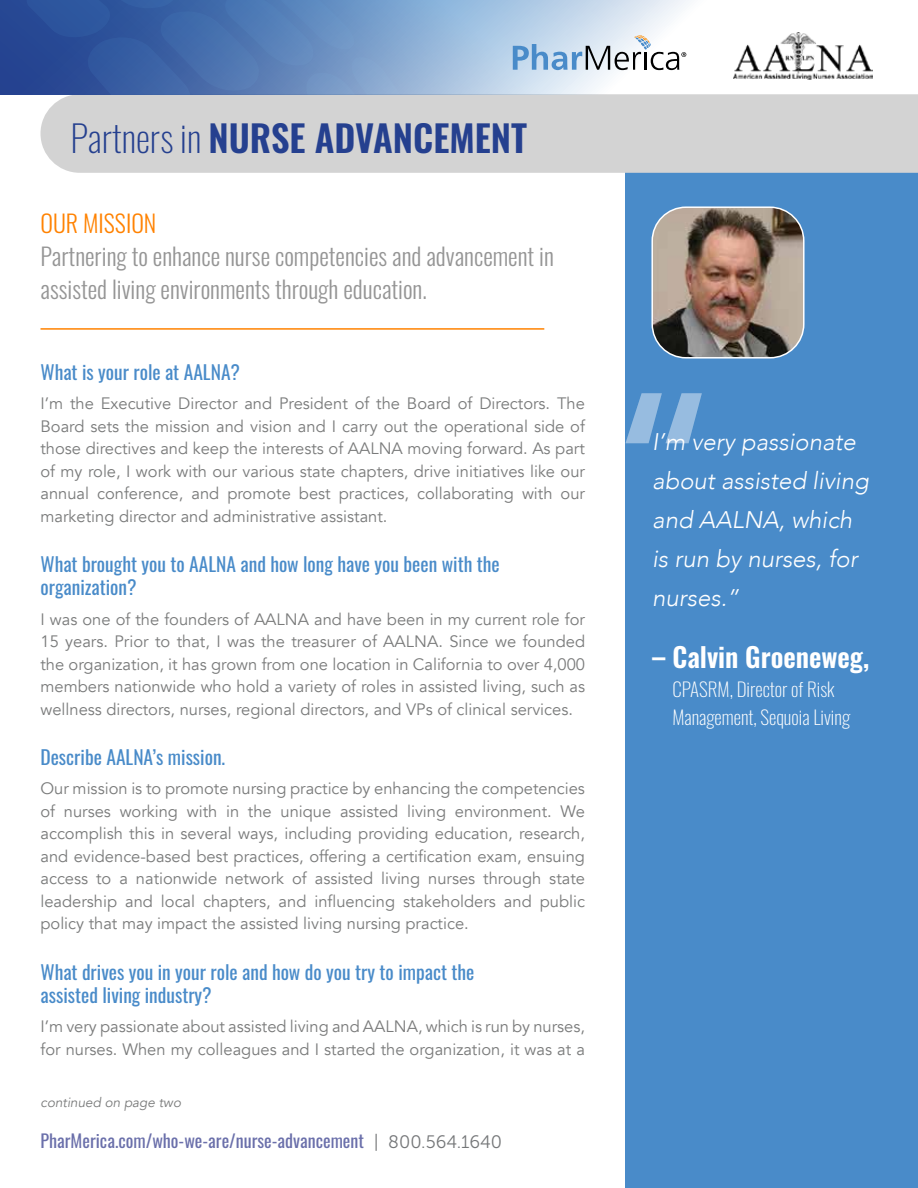
<style>
.page{position:relative;width:918px;height:1188px;background:#fff}
.page>*{position:absolute;margin:0;border:0;box-sizing:border-box;transform-origin:0 0}
.t1{font:600 36.6px "Oswald";color:#25408f}
.t2{font:600 27px "Oswald";color:#fff}
.t3{font:300 24px/33px "Oswald";color:#959595}
.t4{font:italic 300 24px/39px "Avenir";color:#fff}
.t5{font:300 24px "Oswald";color:#ff8200}
.t6{font:19.5px/23.4px "Oswald";color:#498bc9}
.t7{font:200 19.2px/28.5px "Oswald";color:#fff}
.t8{font:18px "Oswald";color:#6a6faa}
.t9{font:16.5px/22.5px "Avenir";color:#7a7b7b;text-align:justify}
.t10{font:italic 13.5px "Avenir";color:#7a7b7b}
.s1{font-weight:200}
.s2{font-family:"Museo Sans 300";color:#757779}
</style>
<div class="page">
<div style="left:626px;top:150px;width:292px;height:1038px;background:#498bc9"></div>
<div style="left:41px;top:94px;width:877px;height:79px;background:#d3d3d3"></div>
<img style="left:654px;top:209px;width:148px;height:147px">
<div style="left:651px;top:206px;width:154px;height:153px;border:2px solid #fff;border-radius:34px"></div>
<hr style="left:40px;top:328px;width:504px;height:2px;background:#ff8200">
<svg style="left:625px;top:393px;width:77px;height:50px"></svg>
<svg style="left:0;top:0;width:811px;height:94px"></svg>
<svg style="left:22px;top:0;width:395px;height:94px;background:#4e74b0"></svg>
<img style="left:733px;top:33px;width:140px;height:46px">
<svg style="left:513px;top:35px;width:173px;height:35px"></svg>
<h1 class="t1" style="left:70px;top:119px;width:458px"><span class="s1">Partners in</span> NURSE ADVANCEMENT</h1>
<h3 class="t5" style="left:40px;top:202px;width:117px">OUR MISSION</h3>
<h3 class="t3" style="left:40px;top:237px;width:515px">Partnering to enhance nurse competencies and advancement in assisted living environments through education.</h3>
<p class="t6" style="left:40px;top:358px;width:201px">What is your role at AALNA?</p>
<p class="t9" style="left:40px;top:392px;width:546px">I’m the Executive Director and President of the Board of Directors. The Board sets the mission and vision and I carry out the operational side of those directives and keep the interests of AALNA moving forward. As part of my role, I work with our various state chapters, drive initiatives like our annual conference, and promote best practices, collaborating with our marketing director and administrative assistant.</p>
<p class="t6" style="left:40px;top:550px;width:461px">What brought you to AALNA and how long have you been with the organization?</p>
<p class="t9" style="left:40px;top:608px;width:546px">I was one of the founders of AALNA and have been in my current role for 15 years. Prior to that, I was the treasurer of AALNA. Since we founded the organization, it has grown from one location in California to over 4,000 members nationwide who hold a variety of roles in assisted living, such as wellness directors, nurses, regional directors, and VPs of clinical services.</p>
<p class="t6" style="left:40px;top:743px;width:186px">Describe AALNA’s mission.</p>
<p class="t9" style="left:40px;top:778px;width:546px">Our mission is to promote nursing practice by enhancing the competencies of nurses working with in the unique assisted living environment. We accomplish this in several ways, including providing education, research, and evidence-based best practices, offering a certification exam, ensuing access to a nationwide network of assisted living nurses through state leadership and local chapters, and influencing stakeholders and public policy that may impact the assisted living nursing practice.</p>
<p class="t6" style="left:40px;top:958px;width:436px">What drives you in your role and how do you try to impact the assisted living industry?</p>
<p class="t9" style="left:40px;top:1016px;width:546px">I’m very passionate about assisted living and AALNA, which is run by nurses, for nurses. When my colleagues and I started the organization, it was at a</p>
<p class="t10" style="left:40px;top:1094px;width:142px">continued on page two</p>
<p class="t8" style="left:40px;top:1125px;width:463px">PharMerica.com/who-we-are/nurse-advancement <span class="s2">| 800.564.1640</span></p>
<h3 class="t4" style="left:652px;top:422px;width:218px">I’m very passionate about assisted living and AALNA, which is run by nurses, for nurses.”</h3>
<h2 class="t2" style="left:652px;top:643px;width:219px">– Calvin Groeneweg,</h2>
<p class="t7" style="left:672px;top:673px;width:179px">CPASRM, Director of Risk<br>Management, Sequoia Living</p>
</div>
